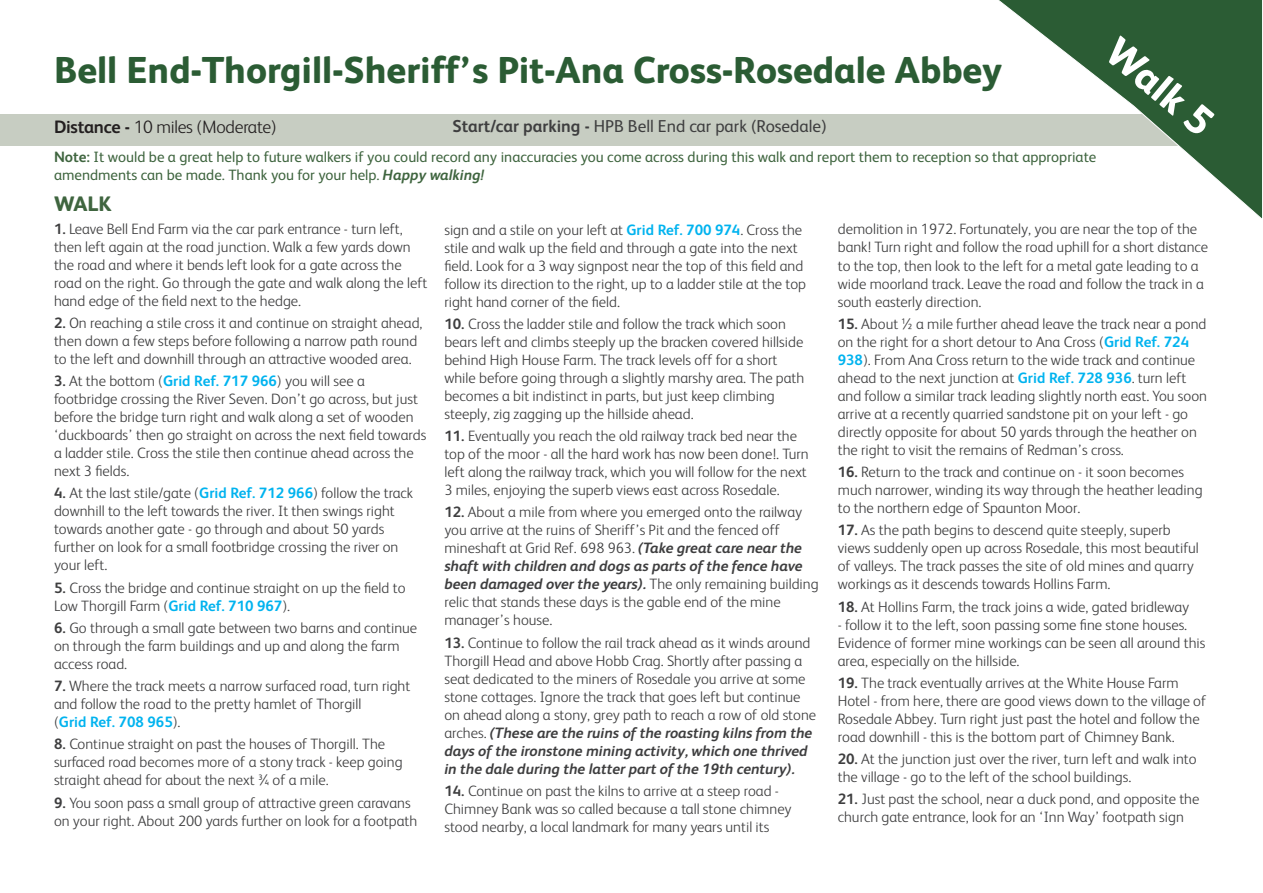
<style>
.page{position:relative;width:1263px;height:893px;background:#fff}
.page>*{position:absolute;margin:0;border:0;box-sizing:border-box;transform-origin:0 0}
.t1{font:800 40.5px "FS Albert";color:#fff}
.t2{font:800 37.5px "FS Albert";color:#2b5c34}
.t3{font:800 21px "FS Albert";color:#3f653f}
.t4{font:300 18px "FS Albert";letter-spacing:-.015em;color:#231f20}
.t5{font:17.25px "FS Albert";color:#3e3e3f}
.t6{font:300 15px/18px "FS Albert";color:#3e3e3f}
.t7{font:15px/18px "FS Albert";color:#3f653f}
.s1{font-weight:700}
.s2{font-weight:700;font-style:italic}
.s3{font-weight:700;color:#00b3ef}
</style>
<div class="page">
<div style="left:0;top:114px;width:1263px;height:32px;background:#c7cdc2"></div>
<svg style="left:999px;top:0;width:264px;height:219px"></svg>
<h2 class="t2" style="left:54px;top:49px;width:950px">Bell End-Thorgill-Sheriff’s Pit-Ana Cross-Rosedale Abbey</h2>
<p class="t4" style="left:54px;top:117px;width:224px"><span class="s1">Distance -</span> 10 miles (Moderate)</p>
<p class="t5" style="left:453px;top:117px;width:376px"><span class="s1">Start/car parking -</span> HPB Bell End car park (Rosedale)</p>
<h1 class="t1" style="left:1126px;top:28px;width:128px;rotate:40deg">Walk 5</h1>
<p class="t7" style="left:54px;top:147px;width:1044px"><span class="s1">Note:</span> It would be a great help to future walkers if you could record any inaccuracies you come across during this walk and report them to reception so that appropriate amendments can be made. Thank you for your help. <span class="s2">Happy walking!</span></p>
<h3 class="t3" style="left:54px;top:192px;width:59px">WALK</h3>
<p class="t6" style="left:54px;top:219px;width:375px"><span class="s1">1.</span> Leave Bell End Farm via the car park entrance - turn left, then left again at the road junction. Walk a few yards down the road and where it bends left look for a gate across the road on the right. Go through the gate and walk along the left hand edge of the field next to the hedge.</p>
<p class="t6" style="left:54px;top:314px;width:370px"><span class="s1">2.</span> On reaching a stile cross it and continue on straight ahead, then down a few steps before following a narrow path round to the left and downhill through an attractive wooded area.</p>
<p class="t6" style="left:54px;top:372px;width:374px"><span class="s1">3.</span> At the bottom (<span class="s3">Grid Ref. 717 966</span>) you will see a footbridge crossing the River Seven. Don’t go across, but just before the bridge turn right and walk along a set of wooden ‘duckboards’ then go straight on across the next field towards a ladder stile. Cross the stile then continue ahead across the next 3 fields.</p>
<p class="t6" style="left:54px;top:484px;width:361px"><span class="s1">4.</span> At the last stile/gate (<span class="s3">Grid Ref. 712 966</span>) follow the track downhill to the left towards the river. It then swings right towards another gate - go through and about 50 yards further on look for a small footbridge crossing the river on your left.</p>
<p class="t6" style="left:54px;top:578px;width:353px"><span class="s1">5.</span> Cross the bridge and continue straight on up the field to<br>Low Thorgill Farm (<span class="s3">Grid Ref. 710 967</span>).</p>
<p class="t6" style="left:54px;top:619px;width:365px"><span class="s1">6.</span> Go through a small gate between two barns and continue on through the farm buildings and up and along the farm access road.</p>
<p class="t6" style="left:54px;top:677px;width:358px"><span class="s1">7.</span> Where the track meets a narrow surfaced road, turn right and follow the road to the pretty hamlet of Thorgill<br>(<span class="s3">Grid Ref. 708 965</span>).</p>
<p class="t6" style="left:54px;top:735px;width:350px"><span class="s1">8.</span> Continue straight on past the houses of Thorgill. The surfaced road becomes more of a stony track - keep going straight ahead for about the next ¾ of a mile.</p>
<p class="t6" style="left:54px;top:793px;width:365px"><span class="s1">9.</span> You soon pass a small group of attractive green caravans on your right. About 200 yards further on look for a footpath</p>
<p class="t6" style="left:444px;top:220px;width:363px">sign and a stile on your left at <span class="s3">Grid Ref. 700 974</span>. Cross the stile and walk up the field and through a gate into the next field. Look for a 3 way signpost near the top of this field and follow its direction to the right, up to a ladder stile at the top right hand corner of the field.</p>
<p class="t6" style="left:444px;top:315px;width:361px"><span class="s1">10.</span> Cross the ladder stile and follow the track which soon bears left and climbs steeply up the bracken covered hillside behind High House Farm. The track levels off for a short while before going through a slightly marshy area. The path becomes a bit indistinct in parts, but just keep climbing steeply, zig zagging up the hillside ahead.</p>
<p class="t6" style="left:444px;top:427px;width:366px"><span class="s1">11.</span> Eventually you reach the old railway track bed near the top of the moor - all the hard work has now been done!. Turn left along the railway track, which you will follow for the next 3 miles, enjoying the superb views east across Rosedale.</p>
<p class="t6" style="left:444px;top:503px;width:376px"><span class="s1">12.</span> About a mile from where you emerged onto the railway you arrive at the ruins of Sheriff’s Pit and the fenced off mineshaft at Grid Ref. 698 963. <span class="s2">(Take great care near the shaft with children and dogs as parts of the fence have been damaged over the years).</span> The only remaining building relic that stands these days is the gable end of the mine manager’s house.</p>
<p class="t6" style="left:444px;top:633px;width:373px"><span class="s1">13.</span> Continue to follow the rail track ahead as it winds around Thorgill Head and above Hobb Crag. Shortly after passing a seat dedicated to the miners of Rosedale you arrive at some stone cottages. Ignore the track that goes left but continue on ahead along a stony, grey path to reach a row of old stone arches. <span class="s2">(These are the ruins of the roasting kilns from the days of the ironstone mining activity, which one thrived in the dale during the latter part of the 19th century).</span></p>
<p class="t6" style="left:444px;top:782px;width:348px"><span class="s1">14.</span> Continue on past the kilns to arrive at a steep road -<br>Chimney Bank was so called because a tall stone chimney stood nearby, a local landmark for many years until its</p>
<p class="t6" style="left:838px;top:220px;width:372px">demolition in 1972. Fortunately, you are near the top of the bank! Turn right and follow the road uphill for a short distance to the top, then look to the left for a metal gate leading to a wide moorland track. Leave the road and follow the track in a south easterly direction.</p>
<p class="t6" style="left:838px;top:315px;width:371px"><span class="s1">15.</span> About ½ a mile further ahead leave the track near a pond on the right for a short detour to Ana Cross (<span class="s3">Grid Ref. 724<br>938</span>). From Ana Cross return to the wide track and continue ahead to the next junction at <span class="s3">Grid Ref. 728 936</span>. turn left and follow a similar track leading slightly north east. You soon arrive at a recently quarried sandstone pit on your left - go directly opposite for about 50 yards through the heather on the right to visit the remains of Redman’s cross.</p>
<p class="t6" style="left:838px;top:463px;width:366px"><span class="s1">16.</span> Return to the track and continue on - it soon becomes much narrower, winding its way through the heather leading to the northern edge of Spaunton Moor.</p>
<p class="t6" style="left:838px;top:521px;width:362px"><span class="s1">17.</span> As the path begins to descend quite steeply, superb views suddenly open up across Rosedale, this most beautiful of valleys. The track passes the site of old mines and quarry workings as it descends towards Hollins Farm.</p>
<p class="t6" style="left:838px;top:597px;width:353px"><span class="s1">18.</span> At Hollins Farm, the track joins a wide, gated bridleway</p>
<p class="t6" style="left:838px;top:615px;width:369px">- follow it to the left, soon passing some fine stone houses.<br>Evidence of former mine workings can be seen all around this area, especially on the hillside.</p>
<p class="t6" style="left:838px;top:674px;width:370px"><span class="s1">19.</span> The track eventually arrives at the White House Farm Hotel - from here, there are good views down to the village of Rosedale Abbey. Turn right just past the hotel and follow the road downhill - this is the bottom part of Chimney Bank.</p>
<p class="t6" style="left:838px;top:750px;width:360px"><span class="s1">20.</span> At the junction just over the river, turn left and walk into the village - go to the left of the school buildings.</p>
<p class="t6" style="left:838px;top:790px;width:363px"><span class="s1">21.</span> Just past the school, near a duck pond, and opposite the church gate entrance, look for an ‘Inn Way’ footpath sign</p>
</div>
